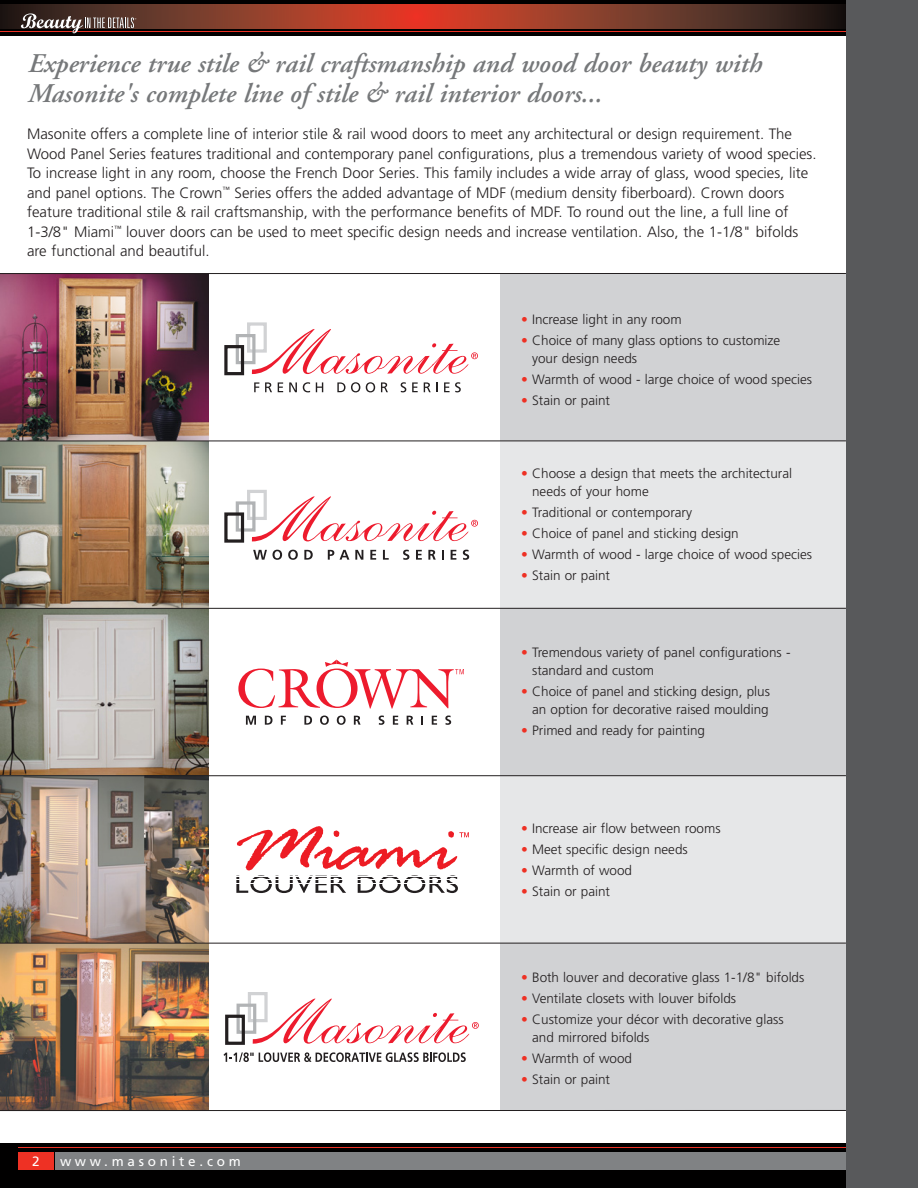
<style>
.page{position:relative;width:918px;height:1188px;background:#fff}
.page>*{position:absolute;margin:0;border:0;box-sizing:border-box;transform-origin:0 0}
.t1{font:italic 600 27px/30px "Adobe Garamond";color:#76787a}
.t2{font:300 15px/19.5px "Frutiger";color:#231f20}
.t3{font:300 13.5px/18px "Frutiger";color:#231f20}
.t4{font:13.5px "Frutiger";letter-spacing:.28em;color:#fff}
.s1{color:#ee3124}
</style>
<div class="page">
<div style="left:0;top:1143px;width:846px;height:45px;background:#010000"></div>
<div style="left:56px;top:1152px;width:790px;height:18px;background:#808284"></div>
<div style="left:18px;top:1152px;width:36px;height:18px;background:#ee3124"></div>
<hr style="left:18px;top:1147px;width:828px;height:1px;background:#ee3124">
<div style="left:0;top:0;width:846px;height:36px;background:#010000"></div>
<svg style="left:0;top:4px;width:846px;height:30px;background:#743225"></svg>
<img style="left:0;top:274px;width:208px;height:836px">
<div style="left:500px;top:274px;width:346px;height:167px;background:#d1d2d4"></div>
<div style="left:500px;top:441px;width:346px;height:168px;background:#e6e7e8"></div>
<div style="left:500px;top:609px;width:346px;height:167px;background:#d1d2d4"></div>
<div style="left:500px;top:776px;width:346px;height:167px;background:#e6e7e8"></div>
<div style="left:500px;top:943px;width:346px;height:168px;background:#d1d2d4"></div>
<div style="left:247px;top:322px;width:20px;height:31px;border:3px solid #d1d2d4"></div>
<div style="left:236px;top:334px;width:20px;height:30px;border:3px solid #b1b3b5"></div>
<div style="left:224px;top:345px;width:20px;height:30px;border:3px solid #231f20"></div>
<svg style="left:252px;top:329px;width:226px;height:45px"></svg>
<svg style="left:254px;top:382px;width:5px;height:10px"></svg>
<svg style="left:265px;top:382px;width:7px;height:10px"></svg>
<svg style="left:278px;top:382px;width:5px;height:10px"></svg>
<svg style="left:289px;top:382px;width:8px;height:10px"></svg>
<svg style="left:303px;top:382px;width:7px;height:10px"></svg>
<svg style="left:316px;top:382px;width:7px;height:10px"></svg>
<svg style="left:337px;top:382px;width:23px;height:10px"></svg>
<svg style="left:366px;top:382px;width:9px;height:10px"></svg>
<svg style="left:381px;top:382px;width:7px;height:10px"></svg>
<svg style="left:401px;top:382px;width:5px;height:10px"></svg>
<svg style="left:412px;top:382px;width:6px;height:10px"></svg>
<svg style="left:424px;top:382px;width:14px;height:10px"></svg>
<svg style="left:444px;top:382px;width:17px;height:10px"></svg>
<div style="left:247px;top:490px;width:20px;height:30px;border:3px solid #d1d2d4"></div>
<div style="left:236px;top:501px;width:20px;height:31px;border:3px solid #b1b3b5"></div>
<div style="left:224px;top:512px;width:20px;height:31px;border:3px solid #231f20"></div>
<svg style="left:252px;top:496px;width:226px;height:45px"></svg>
<svg style="left:253px;top:550px;width:14px;height:10px"></svg>
<svg style="left:273px;top:550px;width:9px;height:10px"></svg>
<svg style="left:288px;top:550px;width:10px;height:10px"></svg>
<svg style="left:304px;top:550px;width:9px;height:10px"></svg>
<svg style="left:328px;top:550px;width:6px;height:10px"></svg>
<svg style="left:340px;top:550px;width:9px;height:10px"></svg>
<svg style="left:355px;top:550px;width:8px;height:10px"></svg>
<svg style="left:370px;top:550px;width:6px;height:10px"></svg>
<svg style="left:383px;top:550px;width:6px;height:10px"></svg>
<svg style="left:403px;top:550px;width:6px;height:10px"></svg>
<svg style="left:416px;top:550px;width:6px;height:10px"></svg>
<svg style="left:428px;top:550px;width:8px;height:10px"></svg>
<svg style="left:442px;top:550px;width:2px;height:10px"></svg>
<svg style="left:451px;top:550px;width:5px;height:10px"></svg>
<svg style="left:463px;top:550px;width:6px;height:10px"></svg>
<svg style="left:238px;top:660px;width:226px;height:49px"></svg>
<svg style="left:246px;top:716px;width:10px;height:9px"></svg>
<svg style="left:265px;top:716px;width:7px;height:9px"></svg>
<svg style="left:281px;top:716px;width:5px;height:9px"></svg>
<svg style="left:304px;top:716px;width:8px;height:9px"></svg>
<svg style="left:320px;top:716px;width:9px;height:9px"></svg>
<svg style="left:337px;top:716px;width:9px;height:9px"></svg>
<svg style="left:354px;top:716px;width:7px;height:9px"></svg>
<svg style="left:379px;top:716px;width:5px;height:9px"></svg>
<svg style="left:393px;top:716px;width:5px;height:9px"></svg>
<svg style="left:407px;top:716px;width:6px;height:9px"></svg>
<svg style="left:421px;top:716px;width:2px;height:9px"></svg>
<svg style="left:432px;top:716px;width:5px;height:9px"></svg>
<svg style="left:445px;top:716px;width:6px;height:9px"></svg>
<svg style="left:236px;top:826px;width:233px;height:67px"></svg>
<div style="left:248px;top:992px;width:20px;height:30px;border:3px solid #d1d2d4"></div>
<div style="left:237px;top:1004px;width:19px;height:30px;border:3px solid #b1b3b5"></div>
<div style="left:225px;top:1015px;width:20px;height:30px;border:3px solid #231f20"></div>
<svg style="left:253px;top:999px;width:226px;height:45px"></svg>
<svg style="left:224px;top:1052px;width:242px;height:10px"></svg>
<hr style="left:0;top:1110px;width:846px;height:1px;background:#231f20">
<hr style="left:0;top:943px;width:846px;height:1px;background:#231f20">
<hr style="left:0;top:775px;width:846px;height:1px;background:#231f20">
<hr style="left:0;top:608px;width:846px;height:1px;background:#231f20">
<hr style="left:0;top:273px;width:846px;height:1px;background:#231f20">
<div style="left:846px;top:0;width:72px;height:1188px;background:#58595b"></div>
<hr style="left:0;top:441px;width:846px;height:1px;background:#231f20">
<h1 class="t1" style="left:27px;top:51px;width:735px">Experience true stile &amp; rail craftsmanship and wood door beauty with<br>Masonite's complete line of stile &amp; rail interior doors...</h1>
<p class="t2" style="left:27px;top:125px;width:791px">Masonite offers a complete line of interior stile &amp; rail wood doors to meet any architectural or design requirement. The Wood Panel Series features traditional and contemporary panel configurations, plus a tremendous variety of wood species.<br>To increase light in any room, choose the French Door Series. This family includes a wide array of glass, wood species, lite and panel options. The Crown<sup>™</sup> Series offers the added advantage of MDF (medium density fiberboard). Crown doors feature traditional stile &amp; rail craftsmanship, with the performance benefits of MDF. To round out the line, a full line of 1-3/8" Miami<sup>™</sup> louver doors can be used to meet specific design needs and increase ventilation. Also, the 1-1/8" bifolds are functional and beautiful.</p>
<p class="t3" style="left:521px;top:311px;width:162px"><span class="s1">•</span> Increase light in any room</p>
<p class="t3" style="left:532px;top:332px;width:250px;text-indent:-11px"><span class="s1">•</span> Choice of many glass options to customize your design needs</p>
<p class="t3" style="left:521px;top:371px;width:292px"><span class="s1">•</span> Warmth of wood - large choice of wood species</p>
<p class="t3" style="left:521px;top:392px;width:90px"><span class="s1">•</span> Stain or paint</p>
<p class="t3" style="left:532px;top:465px;width:261px;text-indent:-11px"><span class="s1">•</span> Choose a design that meets the architectural needs of your home</p>
<p class="t3" style="left:521px;top:504px;width:172px"><span class="s1">•</span> Traditional or contemporary</p>
<p class="t3" style="left:521px;top:525px;width:219px"><span class="s1">•</span> Choice of panel and sticking design</p>
<p class="t3" style="left:521px;top:546px;width:292px"><span class="s1">•</span> Warmth of wood - large choice of wood species</p>
<p class="t3" style="left:521px;top:567px;width:90px"><span class="s1">•</span> Stain or paint</p>
<p class="t3" style="left:532px;top:645px;width:260px;text-indent:-11px"><span class="s1">•</span> Tremendous variety of panel configurations - standard and custom</p>
<p class="t3" style="left:521px;top:684px;width:250px;text-align:right"><span class="s1">•</span> Choice of panel and sticking design, plus an option for decorative raised moulding</p>
<p class="t3" style="left:521px;top:723px;width:185px"><span class="s1">•</span> Primed and ready for painting</p>
<p class="t3" style="left:521px;top:820px;width:201px"><span class="s1">•</span> Increase air flow between rooms</p>
<p class="t3" style="left:521px;top:841px;width:168px"><span class="s1">•</span> Meet specific design needs</p>
<p class="t3" style="left:521px;top:862px;width:112px"><span class="s1">•</span> Warmth of wood</p>
<p class="t3" style="left:521px;top:883px;width:90px"><span class="s1">•</span> Stain or paint</p>
<p class="t4" style="left:32px;top:1156px;width:9px">2</p>
<p class="t4" style="left:60px;top:1156px;width:182px">www.masonite.com</p>
<p class="t3" style="left:521px;top:969px;width:285px"><span class="s1">•</span> Both louver and decorative glass 1-1/8" bifolds</p>
<p class="t3" style="left:521px;top:990px;width:216px"><span class="s1">•</span> Ventilate closets with louver bifolds</p>
<p class="t3" style="left:532px;top:1011px;width:253px;text-indent:-11px"><span class="s1">•</span> Customize your décor with decorative glass and mirrored bifolds</p>
<p class="t3" style="left:521px;top:1050px;width:112px"><span class="s1">•</span> Warmth of wood</p>
<p class="t3" style="left:521px;top:1071px;width:90px"><span class="s1">•</span> Stain or paint</p>
</div>
